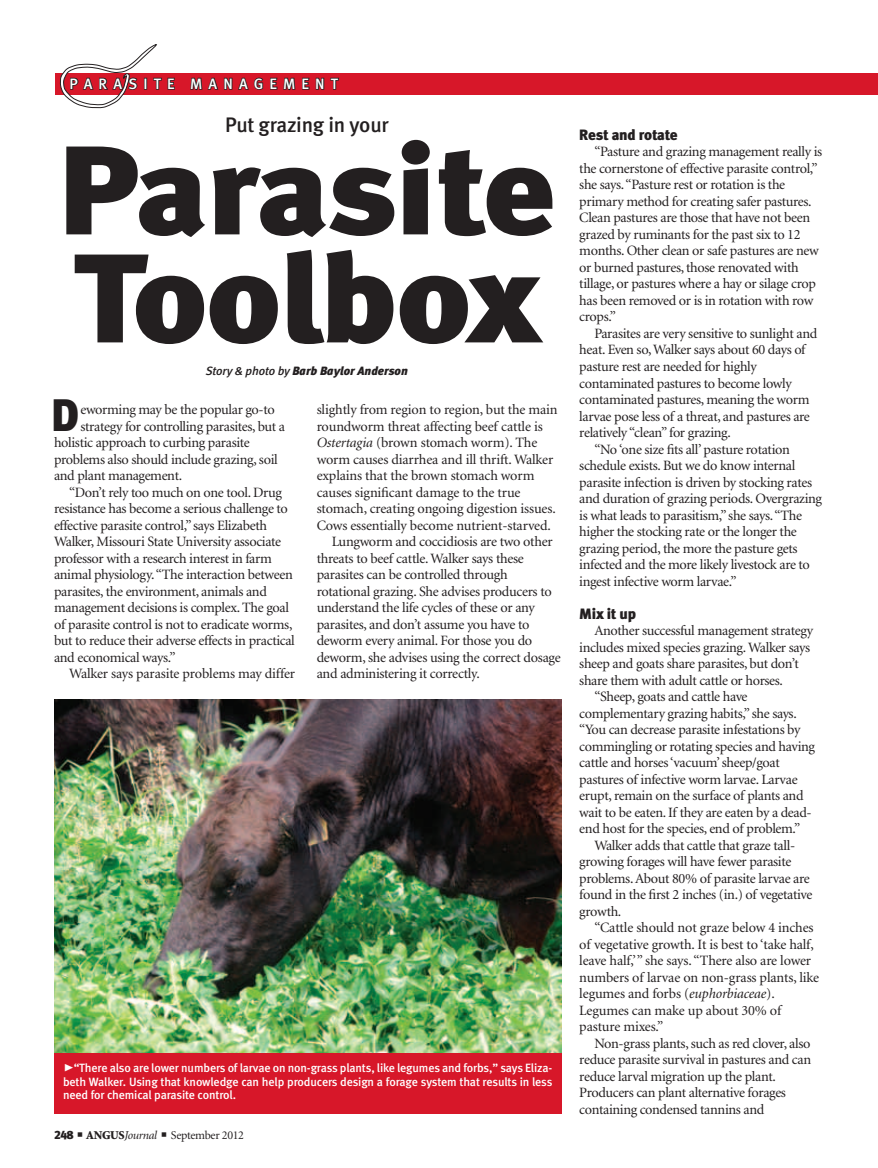
<style>
.page{position:relative;width:878px;height:1168px;background:#fff}
.page>*{position:absolute;margin:0;border:0;box-sizing:border-box;transform-origin:0 0}
.headline{font:126px "Meta Black LF";letter-spacing:-.02em;color:#231f20;scale:1.11 1}
.Drop_Cap{font:45.45px "Meta Black LF";color:#231f20}
.deck{font:21px "Meta Medium LF";letter-spacing:-.01em;color:#231f20}
.subhead{font:15px "Meta Black LF";letter-spacing:-.015em;color:#231f20}
.t1{font:15px "Meta Medium LF";letter-spacing:.41em;color:#fff}
.body_text{font:14.25px/16.5px "Minion";letter-spacing:-.025em;color:#231f20}
.Drop_Cap-2{font:14.25px "Minion";letter-spacing:-.025em;color:#231f20}
.cutlines{font:12px/13.5px "Meta Medium LF";letter-spacing:-.015em;color:#fff;text-align:justify}
.byline{font:italic 12px "Meta Black LF";color:#231f20}
.t2{font:12px "Minion";letter-spacing:-.025em;color:#231f20}
.s1{font-family:"Meta Medium LF"}
.s2{font-style:italic}
.s3{font-family:"Meta Black Caps Expert";font-size:21px}
.s4{font-family:"Meta Black LF"}
.s5{font-weight:900}
</style>
<div class="page">
<img style="left:54px;top:699px;width:507px;height:355px">
<div style="left:54px;top:1054px;width:507px;height:60px;background:#d71729"></div>
<div style="left:55px;top:73px;width:823px;height:21px;background:#d71729"></div>
<svg style="left:59px;top:44px;width:117px;height:65px"></svg>
<svg style="left:189px;top:77px;width:151px;height:18px"></svg>
<p class="t1" style="left:70px;top:75px;width:270px">PARASITE MANAGEMENT</p>
<p class="deck" style="left:225px;top:113px;width:165px">Put grazing in your</p>
<p class="headline" style="left:58px;top:115px;width:450px">Parasite</p>
<p class="headline" style="left:73px;top:223px;width:422px">Toolbox</p>
<p class="byline" style="left:206px;top:364px;width:204px"><span class="s1">Story &amp; photo by</span> Barb Baylor Anderson</p>
<p class="Drop_Cap" style="left:51px;top:387px;width:30px">D</p>
<p class="Drop_Cap-2" style="left:80px;top:402px;width:196px">eworming may be the popular go-to</p>
<p class="Drop_Cap-2" style="left:80px;top:419px;width:206px">strategy for controlling parasites, but a</p>
<p class="Drop_Cap-2" style="left:54px;top:435px;width:197px">holistic approach to curbing parasite</p>
<p class="Drop_Cap-2" style="left:54px;top:452px;width:225px">problems also should include grazing, soil</p>
<p class="Drop_Cap-2" style="left:54px;top:468px;width:130px">and plant management.</p>
<p class="body_text" style="left:54px;top:484px;width:242px;text-indent:15px">“Don’t rely too much on one tool. Drug resistance has become a serious challenge to effective parasite control,” says Elizabeth Walker, Missouri State University associate professor with a research interest in farm animal physiology. “The interaction between parasites, the environment, animals and management decisions is complex. The goal of parasite control is not to eradicate worms, but to reduce their adverse effects in practical and economical ways.”</p>
<p class="body_text" style="left:69px;top:666px;width:227px">Walker says parasite problems may differ</p>
<p class="body_text" style="left:316px;top:402px;width:242px">slightly from region to region, but the main roundworm threat affecting beef cattle is <span class="s2">Ostertagia</span> (brown stomach worm). The worm causes diarrhea and ill thrift. Walker explains that the brown stomach worm causes significant damage to the true stomach, creating ongoing digestion issues.<br>Cows essentially become nutrient-starved.</p>
<p class="body_text" style="left:316px;top:534px;width:245px;text-indent:15px">Lungworm and coccidiosis are two other threats to beef cattle. Walker says these parasites can be controlled through rotational grazing. She advises producers to understand the life cycles of these or any parasites, and don’t assume you have to deworm every animal. For those you do deworm, she advises using the correct dosage and administering it correctly.</p>
<p class="cutlines" style="left:63px;top:1061px;width:491px"><span class="s3">@</span>“There also are lower numbers of larvae on non-grass plants, like legumes and forbs,” says Eliza&shy;beth Walker. Using that knowledge can help producers design a forage system that results in less need for chemical parasite control.</p>
<p class="t2" style="left:54px;top:1129px;width:191px"><span class="s4">248</span> ■ <span class="s5">ANGUS</span><span class="s2">Journal</span> ■ September 2012</p>
<p class="subhead" style="left:579px;top:126px;width:100px">Rest and rotate</p>
<p class="body_text" style="left:579px;top:144px;width:244px;text-indent:15px">“Pasture and grazing management really is the cornerstone of effective parasite control,” she says. “Pasture rest or rotation is the primary method for creating safer pastures.<br>Clean pastures are those that have not been grazed by ruminants for the past six to 12 months. Other clean or safe pastures are new or burned pastures, those renovated with tillage, or pastures where a hay or silage crop has been removed or is in rotation with row crops.”</p>
<p class="body_text" style="left:579px;top:326px;width:239px;text-indent:15px">Parasites are very sensitive to sunlight and heat. Even so, Walker says about 60 days of pasture rest are needed for highly contaminated pastures to become lowly contaminated pastures, meaning the worm larvae pose less of a threat, and pastures are relatively “clean” for grazing.</p>
<p class="body_text" style="left:579px;top:441px;width:244px;text-indent:15px">“No ‘one size fits all’ pasture rotation schedule exists. But we do know internal parasite infection is driven by stocking rates and duration of grazing periods. Overgrazing is what leads to parasitism,” she says. “The higher the stocking rate or the longer the grazing period, the more the pasture gets infected and the more likely livestock are to ingest infective worm larvae.”</p>
<p class="subhead" style="left:579px;top:604px;width:58px">Mix it up</p>
<p class="body_text" style="left:579px;top:623px;width:235px;text-indent:15px">Another successful management strategy includes mixed species grazing. Walker says sheep and goats share parasites, but don’t share them with adult cattle or horses.</p>
<p class="body_text" style="left:579px;top:689px;width:237px;text-indent:15px">“Sheep, goats and cattle have complementary grazing habits,” she says. “You can decrease parasite infestations by commingling or rotating species and having cattle and horses ‘vacuum’ sheep/goat pastures of infective worm larvae. Larvae erupt, remain on the surface of plants and wait to be eaten. If they are eaten by a dead&shy;end host for the species, end of problem.”</p>
<p class="body_text" style="left:579px;top:837px;width:234px;text-indent:15px">Walker adds that cattle that graze tall&shy;growing forages will have fewer parasite problems. About 80% of parasite larvae are found in the first 2 inches (in.) of vegetative growth.</p>
<p class="body_text" style="left:579px;top:920px;width:241px;text-indent:15px">“Cattle should not graze below 4 inches of vegetative growth. It is best to ‘take half, leave half,’” she says. “There also are lower numbers of larvae on non-grass plants, like legumes and forbs (<span class="s2">euphorbiaceae</span>).<br>Legumes can make up about 30% of pasture mixes.”</p>
<p class="body_text" style="left:579px;top:1035px;width:233px;text-indent:15px">Non-grass plants, such as red clover, also reduce parasite survival in pastures and can reduce larval migration up the plant.<br>Producers can plant alternative forages containing condensed tannins and</p>
</div>
